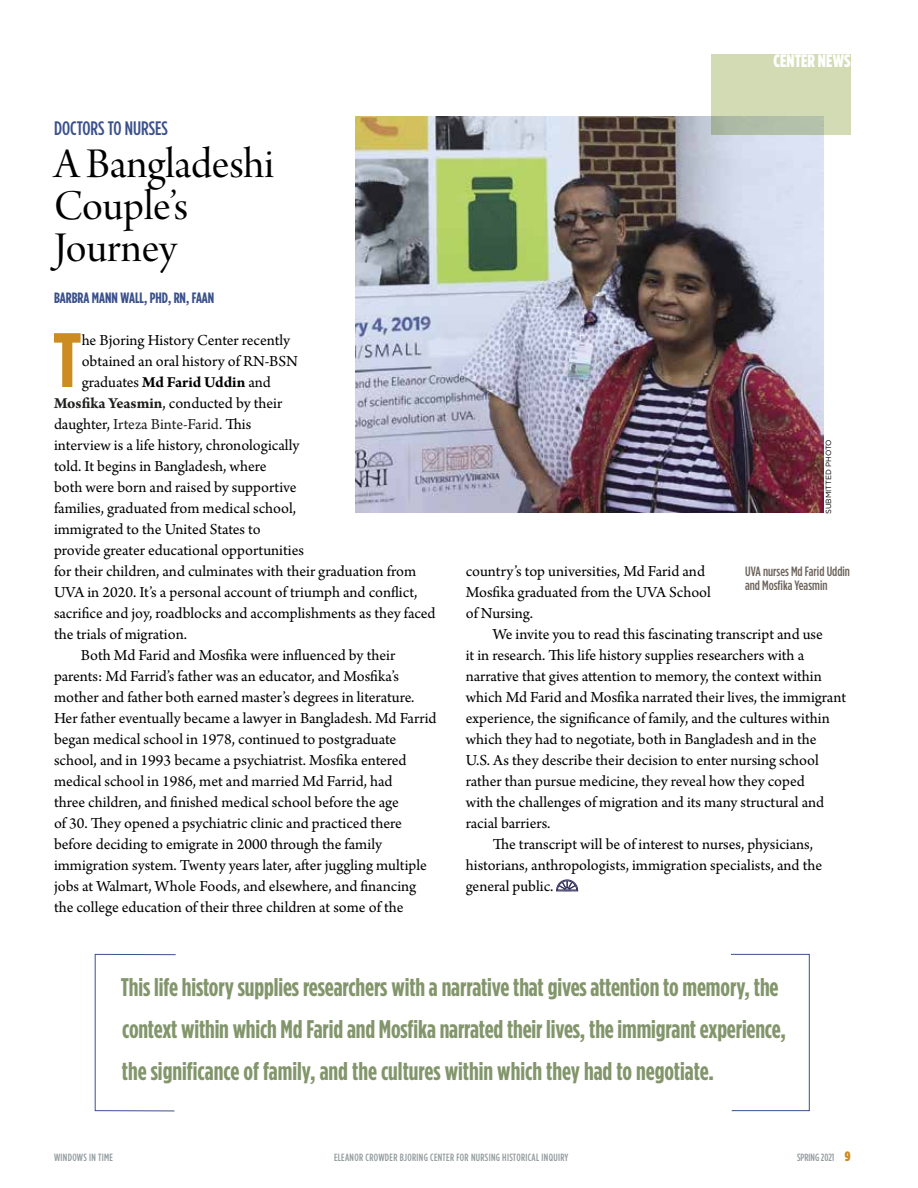
<style>
.page{position:relative;width:918px;height:1188px;background:#fff}
.page>*{position:absolute;margin:0;border:0;box-sizing:border-box;transform-origin:0 0}
.t1{font:900 73.35px "Verlag Compressed";color:#cc8c21}
.t2{font:45px/42px "Arno Pro Display";color:#000}
.t3{font:700 25.5px/42px "Gotham Condensed";letter-spacing:-.005em;color:#82956b}
.t4{font:500 19.5px "Gotham Condensed";color:#3a508b}
.t5{font:900 18px "Gotham Condensed";letter-spacing:.005em;color:#fff}
.t6{font:16.2px/21px "Arno Pro";color:#000}
.t7{font:16.2px "Arno Pro";letter-spacing:-.005em;color:#201f1e}
.t8{font:700 15px "Gotham Condensed";color:#3a508b}
.t9{font:500 13.5px/13.5px "Gotham Condensed";color:#6b625a}
.t10{font:500 10.5px "Gotham Condensed";letter-spacing:.03em;color:#929b9e}
.t11{font:500 10.5px "Gotham Condensed";color:#929b9e}
.t12{font:7.5px "Gotham";color:#000}
.s1{font-weight:700}
.s2{font-weight:700;color:#201f1e}
.s3{color:#000}
.s4{font-weight:900;font-size:13.5px;color:#cc8c21}
</style>
<div class="page">
<svg style="left:556px;top:879px;width:22px;height:13px"></svg>
<img style="left:356px;top:116px;width:468px;height:397px">
<svg style="left:711px;top:54px;width:139px;height:81px;background:#cbd5b0"></svg>
<svg style="left:731px;top:954px;width:79px;height:157px"></svg>
<svg style="left:94px;top:954px;width:82px;height:158px"></svg>
<p class="t4" style="left:54px;top:117px;width:115px">DOCTORS TO NURSES</p>
<h2 class="t2" style="left:54px;top:146px;width:222px">A Bangladeshi<br>Couple’s<br>Journey</h2>
<p class="t8" style="left:54px;top:289px;width:162px">BARBRA MANN WALL, PHD, RN, FAAN</p>
<h1 class="t1" style="left:53px;top:306px;width:30px">T</h1>
<p class="t6" style="left:82px;top:330px;width:210px">he Bjoring History Center recently</p>
<p class="t6" style="left:82px;top:351px;width:218px">obtained an oral history of RN-BSN</p>
<p class="t6" style="left:82px;top:372px;width:191px">graduates <span class="s1">Md Farid Uddin</span> and</p>
<p class="t6" style="left:54px;top:393px;width:230px"><span class="s2">Mosfika Yeasmin</span>, conducted by their</p>
<p class="t7" style="left:54px;top:415px;width:199px"><span class="s3">daughter,</span> Irteza Binte-Farid. <span class="s3">This</span></p>
<p class="t6" style="left:54px;top:435px;width:247px">interview is a life history, chronologically</p>
<p class="t6" style="left:54px;top:456px;width:214px">told. It begins in Bangladesh, where</p>
<p class="t6" style="left:54px;top:477px;width:244px">both were born and raised by supportive</p>
<p class="t6" style="left:54px;top:498px;width:244px">families, graduated from medical school,</p>
<p class="t6" style="left:54px;top:519px;width:208px">immigrated to the United States to</p>
<p class="t6" style="left:54px;top:540px;width:252px">provide greater educational opportunities</p>
<p class="t6" style="left:54px;top:561px;width:364px">for their children, and culminates with their graduation from</p>
<p class="t6" style="left:54px;top:582px;width:365px">UVA in 2020. It’s a personal account of triumph and conflict,</p>
<p class="t6" style="left:54px;top:603px;width:383px">sacrifice and joy, roadblocks and accomplishments as they faced</p>
<p class="t6" style="left:54px;top:624px;width:135px">the trials of migration.</p>
<p class="t6" style="left:81px;top:645px;width:316px">Both Md Farid and Mosfika were influenced by their</p>
<p class="t6" style="left:54px;top:666px;width:347px">parents: Md Farrid’s father was an educator, and Mosfika’s</p>
<p class="t6" style="left:54px;top:687px;width:362px">mother and father both earned master’s degrees in literature.</p>
<p class="t6" style="left:54px;top:708px;width:384px">Her father eventually became a lawyer in Bangladesh. Md Farrid</p>
<p class="t6" style="left:54px;top:729px;width:344px">began medical school in 1978, continued to postgraduate</p>
<p class="t6" style="left:54px;top:750px;width:354px">school, and in 1993 became a psychiatrist. Mosfika entered</p>
<p class="t6" style="left:54px;top:771px;width:340px">medical school in 1986, met and married Md Farrid, had</p>
<p class="t6" style="left:54px;top:792px;width:346px">three children, and finished medical school before the age</p>
<p class="t6" style="left:54px;top:813px;width:349px">of 30. They opened a psychiatric clinic and practiced there</p>
<p class="t6" style="left:54px;top:834px;width:330px">before deciding to emigrate in 2000 through the family</p>
<p class="t6" style="left:54px;top:855px;width:374px">immigration system. Twenty years later, after juggling multiple</p>
<p class="t6" style="left:54px;top:876px;width:364px">jobs at Walmart, Whole Foods, and elsewhere, and financing</p>
<p class="t6" style="left:54px;top:897px;width:351px">the college education of their three children at some of the</p>
<p class="t5" style="left:774px;top:50px;width:78px">CENTER NEWS</p>
<p class="t12" style="left:824px;top:514px;width:77px;rotate:-90deg">SUBMITTED PHOTO</p>
<p class="t6" style="left:466px;top:561px;width:247px">country’s top universities, Md Farid and<br>Mosfika graduated from the UVA School of Nursing.</p>
<p class="t6" style="left:493px;top:624px;width:332px">We invite you to read this fascinating transcript and use</p>
<p class="t6" style="left:466px;top:645px;width:340px">it in research. This life history supplies researchers with a</p>
<p class="t6" style="left:466px;top:666px;width:358px">narrative that gives attention to memory, the context within</p>
<p class="t6" style="left:466px;top:687px;width:382px">which Md Farid and Mosfika narrated their lives, the immigrant</p>
<p class="t6" style="left:466px;top:708px;width:366px">experience, the significance of family, and the cultures within</p>
<p class="t6" style="left:466px;top:729px;width:352px">which they had to negotiate, both in Bangladesh and in the</p>
<p class="t6" style="left:466px;top:750px;width:354px">U.S. As they describe their decision to enter nursing school</p>
<p class="t6" style="left:466px;top:771px;width:341px">rather than pursue medicine, they reveal how they coped</p>
<p class="t6" style="left:466px;top:792px;width:360px">with the challenges of migration and its many structural and</p>
<p class="t6" style="left:466px;top:813px;width:86px">racial barriers.</p>
<p class="t6" style="left:493px;top:834px;width:322px">The transcript will be of interest to nurses, physicians,</p>
<p class="t6" style="left:466px;top:855px;width:358px">historians, anthropologists, immigration specialists, and the</p>
<p class="t6" style="left:466px;top:876px;width:89px">general public.</p>
<p class="t9" style="left:745px;top:564px;width:106px">UVA nurses Md Farid Uddin and Mosfika Yeasmin</p>
<p class="t3" style="left:121px;top:966px;width:667px">This life history supplies researchers with a narrative that gives attention to memory, the context within which Md Farid and Mosfika narrated their lives, the immigrant experience, the significance of family, and the cultures within which they had to negotiate.</p>
<p class="t10" style="left:54px;top:1151px;width:61px">WINDOWS IN TIME</p>
<p class="t10" style="left:334px;top:1151px;width:236px">ELEANOR CROWDER BJORING CENTER FOR NURSING HISTORICAL INQUIRY</p>
<p class="t11" style="left:797px;top:1151px;width:55px">SPRING 2021 <span class="s4">9</span></p>
</div>
